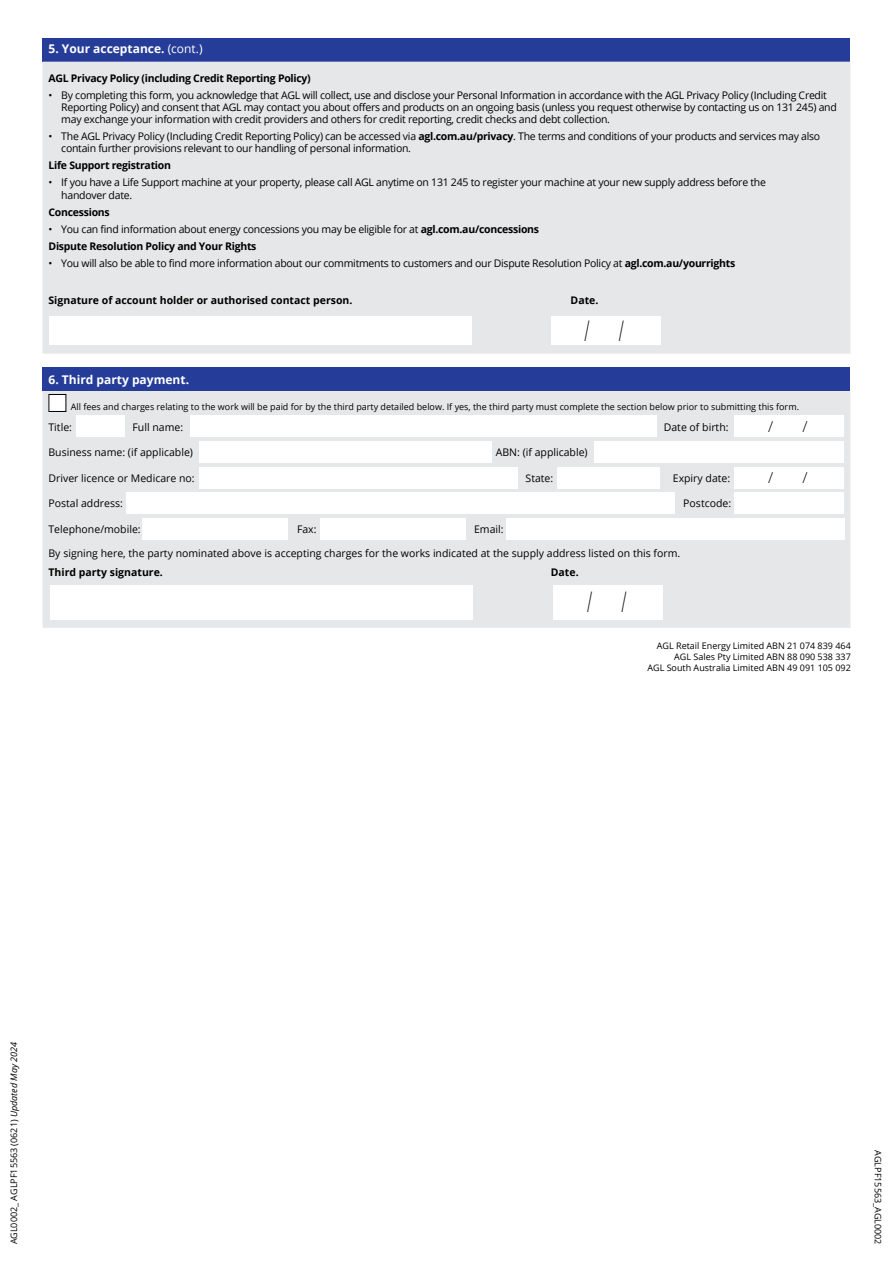
<style>
.page{position:relative;width:893px;height:1263px;background:#fff}
.page>*{position:absolute;margin:0;border:0;box-sizing:border-box;transform-origin:0 0}
.t1{font:300 28.35px "Open Sans";color:#000;scale:.53 1}
.t2{font:300 15.15px "Open Sans";color:#000}
.t3{font:700 12px "Open Sans";color:#fff}
.t4{font:10.5px/12px "Open Sans";letter-spacing:-.025em;color:#000}
.t5{font:10.5px "Open Sans";color:#000}
.t6{font:700 10.5px "Open Sans";letter-spacing:-.025em;color:#000}
.t7{font:700 10.5px "Open Sans";color:#000}
.t8{font:9px "Open Sans";color:#000}
.t9{font:9px "Open Sans";color:#000}
.s1{font-weight:400}
.s2{font-weight:700}
.s3{font-style:italic}
</style>
<div class="page">
<div style="left:43px;top:368px;width:807px;height:23px;background:#253d98"></div>
<div style="left:43px;top:391px;width:807px;height:237px;background:#e6e7e8"></div>
<div style="left:43px;top:38px;width:807px;height:24px;background:#253d98"></div>
<div style="left:43px;top:62px;width:807px;height:292px;background:#e6e7e8"></div>
<div style="left:49px;top:316px;width:422px;height:28px;background:#fff"></div>
<div style="left:551px;top:316px;width:109px;height:28px;background:#fff"></div>
<div style="left:50px;top:585px;width:422px;height:34px;background:#fff"></div>
<div style="left:553px;top:585px;width:110px;height:34px;background:#fff"></div>
<div style="left:76px;top:416px;width:49px;height:21px;background:#fff"></div>
<div style="left:190px;top:416px;width:467px;height:21px;background:#fff"></div>
<div style="left:199px;top:441px;width:293px;height:22px;background:#fff"></div>
<div style="left:142px;top:518px;width:146px;height:21px;background:#fff"></div>
<div style="left:320px;top:518px;width:146px;height:21px;background:#fff"></div>
<div style="left:506px;top:518px;width:338px;height:21px;background:#fff"></div>
<div style="left:126px;top:492px;width:549px;height:22px;background:#fff"></div>
<div style="left:594px;top:441px;width:250px;height:22px;background:#fff"></div>
<div style="left:557px;top:467px;width:103px;height:21px;background:#fff"></div>
<div style="left:199px;top:467px;width:319px;height:21px;background:#fff"></div>
<div style="left:734px;top:416px;width:110px;height:21px;background:#fff"></div>
<div style="left:734px;top:467px;width:110px;height:21px;background:#fff"></div>
<div style="left:734px;top:492px;width:110px;height:22px;background:#fff"></div>
<div style="left:49px;top:394px;width:17px;height:17px;background:#fff"></div>
<div style="left:49px;top:394px;width:17px;height:18px;border:1px solid #000"></div>
<p class="t3" style="left:49px;top:41px;width:156px">5. Your acceptance. <span class="s1">(cont.)</span></p>
<p class="t6" style="left:49px;top:71px;width:264px">AGL Privacy Policy (including Credit Reporting Policy)</p>
<p class="t4" style="left:61px;top:89px;width:777px;text-indent:-13px">• By completing this form, you acknowledge that AGL will collect, use and disclose your Personal Information in accordance with the AGL Privacy Policy (Including Credit<br>Reporting Policy) and consent that AGL may contact you about offers and products on an ongoing basis (unless you request otherwise by contacting us on 131 245) and may exchange your information with credit providers and others for credit reporting, credit checks and debt collection.</p>
<p class="t4" style="left:61px;top:130px;width:760px;text-indent:-13px">• The AGL Privacy Policy (Including Credit Reporting Policy) can be accessed via <span class="s2">agl.com.au/privacy</span>. The terms and conditions of your products and services may also contain further provisions relevant to our handling of personal information.</p>
<p class="t6" style="left:49px;top:158px;width:124px">Life Support registration</p>
<p class="t4" style="left:61px;top:176px;width:706px;text-indent:-13px">• If you have a Life Support machine at your property, please call AGL anytime on 131 245 to register your machine at your new supply address before the handover date.</p>
<p class="t6" style="left:49px;top:204px;width:63px">Concessions</p>
<p class="t4" style="left:49px;top:223px;width:492px">• You can find information about energy concessions you may be eligible for at <span class="s2">agl.com.au/concessions</span></p>
<p class="t6" style="left:49px;top:239px;width:209px">Dispute Resolution Policy and Your Rights</p>
<p class="t4" style="left:49px;top:257px;width:688px">• You will also be able to find more information about our commitments to customers and our Dispute Resolution Policy at <span class="s2">agl.com.au/yourrights</span></p>
<p class="t7" style="left:49px;top:293px;width:305px">Signature of account holder or authorised contact person.</p>
<p class="t6" style="left:571px;top:293px;width:29px">Date.</p>
<p class="t1" style="left:585px;top:311px;width:11px">/</p>
<p class="t1" style="left:619px;top:311px;width:11px">/</p>
<p class="t3" style="left:49px;top:371px;width:142px">6. Third party payment.</p>
<p class="t8" style="left:71px;top:400px;width:730px">All fees and charges relating to the work will be paid for by the third party detailed below. If yes, the third party must complete the section below prior to submitting this form.</p>
<p class="t4" style="left:49px;top:421px;width:25px">Title:</p>
<p class="t5" style="left:133px;top:420px;width:52px">Full name:</p>
<p class="t5" style="left:664px;top:420px;width:66px">Date of birth:</p>
<p class="t5" style="left:49px;top:445px;width:146px">Business name: (if applicable)</p>
<p class="t5" style="left:496px;top:445px;width:93px">ABN: (if applicable)</p>
<p class="t5" style="left:49px;top:471px;width:148px">Driver licence or Medicare no:</p>
<p class="t4" style="left:526px;top:472px;width:29px">State:</p>
<p class="t5" style="left:673px;top:471px;width:59px">Expiry date:</p>
<p class="t5" style="left:49px;top:496px;width:76px">Postal address:</p>
<p class="t5" style="left:683px;top:496px;width:49px">Postcode:</p>
<p class="t5" style="left:49px;top:522px;width:94px">Telephone/mobile:</p>
<p class="t4" style="left:297px;top:523px;width:21px">Fax:</p>
<p class="t4" style="left:474px;top:523px;width:31px">Email:</p>
<p class="t5" style="left:49px;top:546px;width:633px">By signing here, the party nominated above is accepting charges for the works indicated at the supply address listed on this form.</p>
<p class="t7" style="left:49px;top:565px;width:116px">Third party signature.</p>
<p class="t6" style="left:551px;top:565px;width:29px">Date.</p>
<p class="t2" style="left:768px;top:416px;width:7px">/</p>
<p class="t2" style="left:802px;top:416px;width:7px">/</p>
<p class="t2" style="left:768px;top:467px;width:7px">/</p>
<p class="t2" style="left:802px;top:467px;width:7px">/</p>
<p class="t1" style="left:587px;top:583px;width:11px">/</p>
<p class="t1" style="left:621px;top:583px;width:11px">/</p>
<p class="t8" style="left:657px;top:640px;width:195px">AGL Retail Energy Limited ABN 21 074 839 464</p>
<p class="t8" style="left:674px;top:650px;width:178px">AGL Sales Pty Limited ABN 88 090 538 337</p>
<p class="t8" style="left:647px;top:661px;width:205px">AGL South Australia Limited ABN 49 091 105 092</p>
<p class="t9" style="left:8px;top:1244px;width:204px;rotate:-90deg">AGL0002_ AGLPF15563 (0621) <span class="s3">Updated May 2024</span></p>
<p class="t9" style="left:884px;top:1150px;width:96px;rotate:90deg">AGLPF15563_AGL0002</p>
</div>
